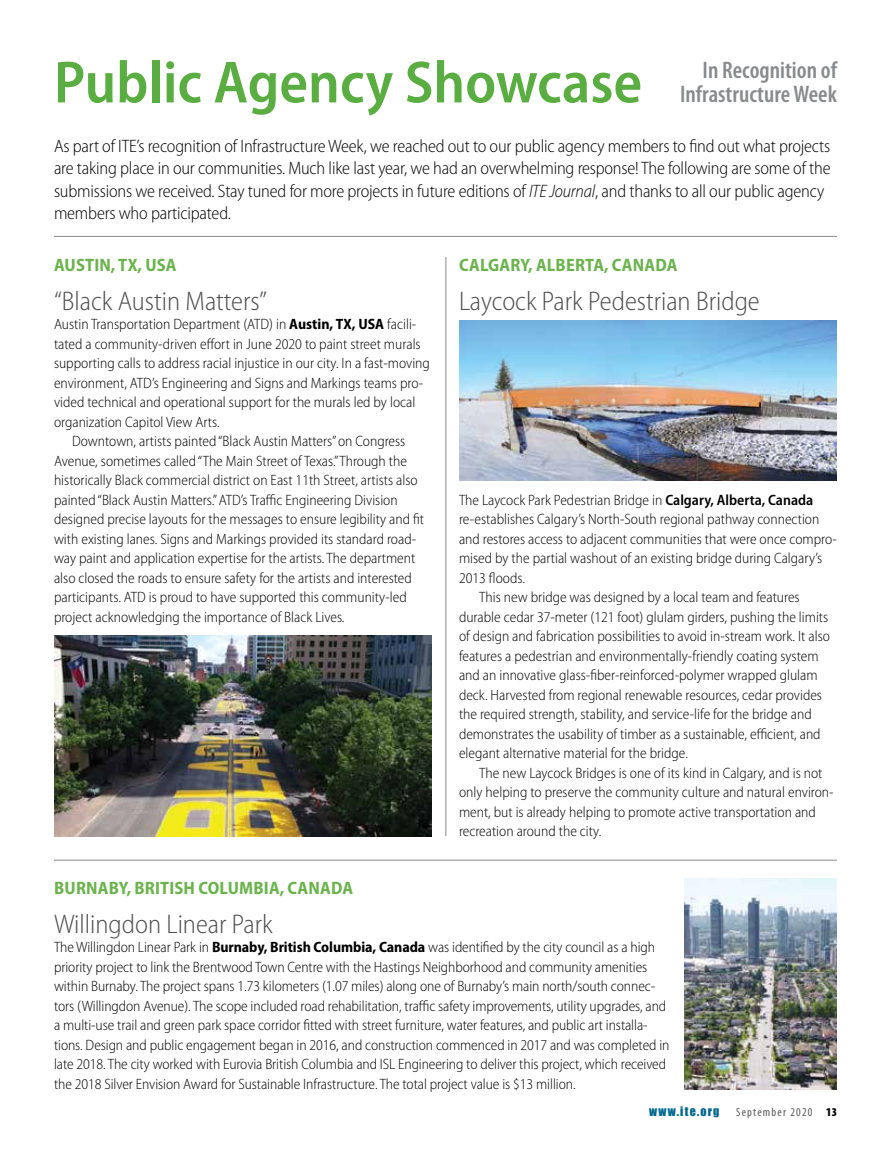
<style>
.page{position:relative;width:891px;height:1175px;background:#fff}
.page>*{position:absolute;margin:0;border:0;box-sizing:border-box;transform-origin:0 0}
.t1{font:600 semi-condensed 60px "Myriad Pro";color:#59ad41}
.t2{font:300 semi-condensed 27px "Myriad Pro";color:#4d4d4f}
.h1sub{font:600 condensed 24px/24px "Myriad Pro";color:#888a8c;text-align:right}
.p_intro{font:300 semi-condensed 18px/22.5px "Myriad Pro";letter-spacing:-.01em;color:#000}
.t3{font:700 semi-condensed 18px "Myriad Pro";letter-spacing:.01em;color:#6bb34d}
.p_sans_rag{font:300 semi-condensed 15px/19.5px "Myriad Pro";color:#000}
.t4{font:condensed 12px "Myriad Pro";letter-spacing:.1em;color:#58595b}
.t5{font:12px "Impact";letter-spacing:.1em;color:#00678f}
.s1{font-style:italic}
.s2{font-weight:700}
.s3{font-weight:600}
.s4{font-weight:900;color:#000}
</style>
<div class="page">
<hr style="left:446px;top:257px;width:1px;height:579px;background:#888a8c">
<hr style="left:54px;top:859px;width:783px;height:1px;background:#888a8c">
<img style="left:54px;top:635px;width:378px;height:201px">
<img style="left:684px;top:878px;width:153px;height:211px">
<img style="left:460px;top:321px;width:377px;height:159px">
<hr style="left:54px;top:236px;width:783px;height:1px;background:#888a8c">
<p class="t1" style="left:54px;top:49px;width:590px">Public Agency Showcase</p>
<p class="h1sub" style="left:680px;top:59px;width:158px">In Recognition of<br>Infrastructure Week</p>
<p class="p_intro" style="left:54px;top:135px;width:778px">As part of ITE’s recognition of Infrastructure Week, we reached out to our public agency members to find out what projects are taking place in our communities. Much like last year, we had an overwhelming response! The following are some of the submissions we received. Stay tuned for more projects in future editions of <span class="s1">ITE Journal</span>, and thanks to all our public agency members who participated.</p>
<p class="t3" style="left:54px;top:254px;width:124px">AUSTIN, TX, USA</p>
<p class="t2" style="left:54px;top:286px;width:214px">“Black Austin Matters”</p>
<p class="p_sans_rag" style="left:54px;top:315px;width:377px">Austin Transportation Department (ATD) in <span class="s2">Austin, TX, USA</span> facili&shy;tated a community-driven effort in June 2020 to paint street murals supporting calls to address racial injustice in our city. In a fast-moving environment, ATD’s Engineering and Signs and Markings teams pro&shy;vided technical and operational support for the murals led by local organization Capitol View Arts.</p>
<p class="p_sans_rag" style="left:54px;top:432px;width:372px;text-indent:18px">Downtown, artists painted “Black Austin Matters” on Congress Avenue, sometimes called “The Main Street of Texas.” Through the historically Black commercial district on East 11th Street, artists also painted “Black Austin Matters.” ATD’s Traffic Engineering Division designed precise layouts for the messages to ensure legibility and fit with existing lanes. Signs and Markings provided its standard road&shy;way paint and application expertise for the artists. The department also closed the roads to ensure safety for the artists and interested participants. ATD is proud to have supported this community-led project acknowledging the importance of Black Lives.</p>
<p class="t3" style="left:459px;top:254px;width:220px">CALGARY, ALBERTA, CANADA</p>
<p class="t2" style="left:459px;top:286px;width:302px">Laycock Park Pedestrian Bridge</p>
<p class="p_sans_rag" style="left:459px;top:490px;width:380px">The Laycock Park Pedestrian Bridge in <span class="s3">Calgary, Alberta, Canada </span>re-establishes Calgary’s North-South regional pathway connection and restores access to adjacent communities that were once compro&shy;mised by the partial washout of an existing bridge during Calgary’s 2013 floods.</p>
<p class="p_sans_rag" style="left:459px;top:588px;width:373px;text-indent:20px">This new bridge was designed by a local team and features durable cedar 37-meter (121 foot) glulam girders, pushing the limits of design and fabrication possibilities to avoid in-stream work. It also features a pedestrian and environmentally-friendly coating system and an innovative glass-fiber-reinforced-polymer wrapped glulam deck. Harvested from regional renewable resources, cedar provides the required strength, stability, and service-life for the bridge and demonstrates the usability of timber as a sustainable, efficient, and elegant alternative material for the bridge.</p>
<p class="p_sans_rag" style="left:459px;top:763px;width:376px;text-indent:20px">The new Laycock Bridges is one of its kind in Calgary, and is not only helping to preserve the community culture and natural environ&shy;ment, but is already helping to promote active transportation and recreation around the city.</p>
<p class="t3" style="left:54px;top:877px;width:300px">BURNABY, BRITISH COLUMBIA, CANADA</p>
<p class="t2" style="left:54px;top:909px;width:220px">Willingdon Linear Park</p>
<p class="p_sans_rag" style="left:54px;top:938px;width:617px">The Willingdon Linear Park in <span class="s2">Burnaby, British Columbia, Canada</span> was identified by the city council as a high priority project to link the Brentwood Town Centre with the Hastings Neighborhood and community amenities within Burnaby. The project spans 1.73 kilometers (1.07 miles) along one of Burnaby’s main north/south connec&shy;tors (Willingdon Avenue). The scope included road rehabilitation, traffic safety improvements, utility upgrades, and a multi-use trail and green park space corridor fitted with street furniture, water features, and public art installa&shy;tions. Design and public engagement began in 2016, and construction commenced in 2017 and was completed in late 2018. The city worked with Eurovia British Columbia and ISL Engineering to deliver this project, which received the 2018 Silver Envision Award for Sustainable Infrastructure. The total project value is $13 million.</p>
<p class="t5" style="left:649px;top:1102px;width:72px">WWW.ITE.ORG</p>
<p class="t4" style="left:736px;top:1105px;width:102px">September 2020 <span class="s4">13</span></p>
</div>
